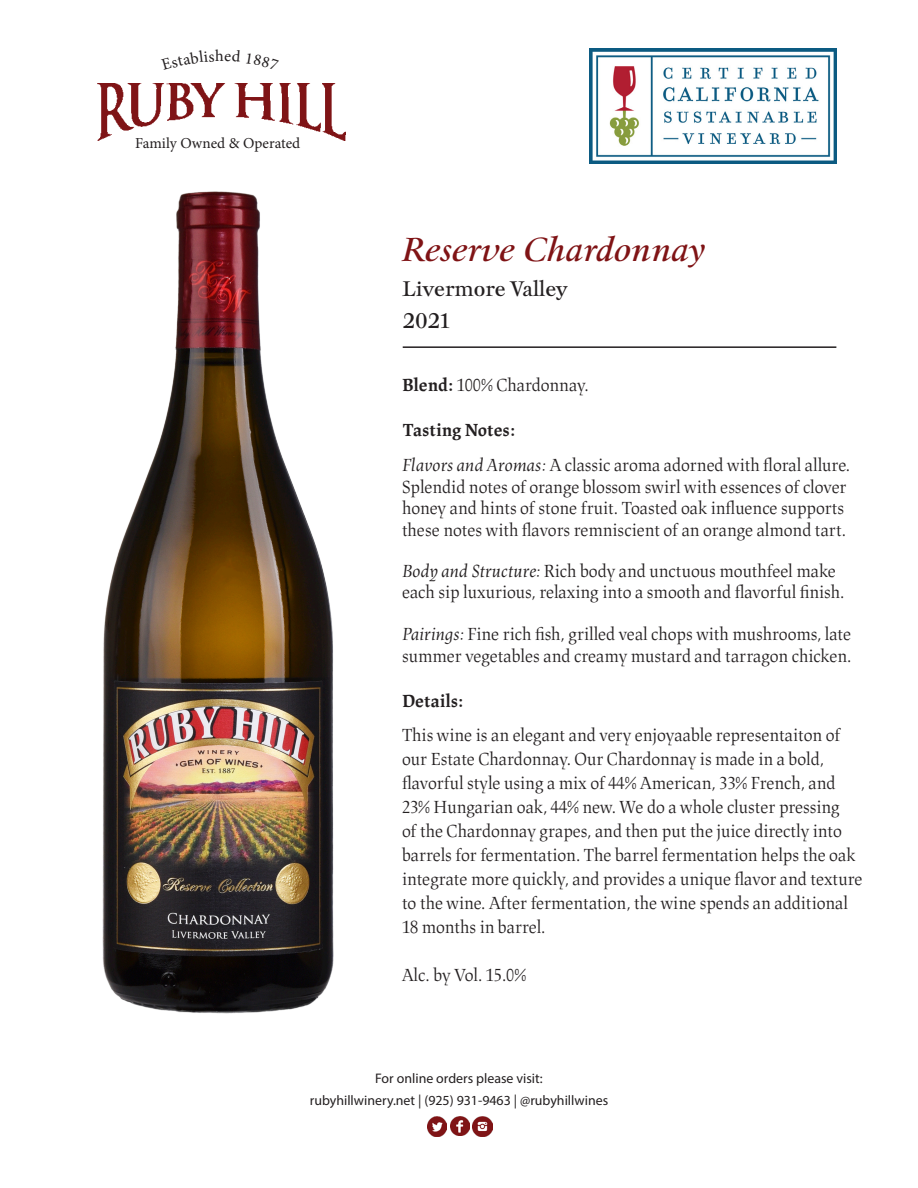
<style>
.page{position:relative;width:918px;height:1188px;background:#fff}
.page>*{position:absolute;margin:0;border:0;box-sizing:border-box;transform-origin:0 0}
.t1{font:italic 33px "Mauritius";color:#7f1315}
.t2{font:21px "Mauritius";color:#231f20}
.t3{font:18px/24px "Lapture Display";color:#231f20}
.t4{font:700 18px "Lapture Display";color:#231f20}
.t5{font:15.3px "Minion Pro";color:#231f20}
.t6{font:13.95px "Myriad Pro";color:#231f20}
.s1{font-weight:700}
.s2{font-style:italic}
</style>
<div class="page">
<img style="left:97px;top:83px;width:248px;height:58px">
<div style="left:156px;top:126px;width:135px;height:29px;background:#fff;border-radius:50%"></div>
<div style="left:155px;top:125px;width:137px;height:31px;border:2px solid #fff;border-radius:50%"></div>
<img style="left:427px;top:1117px;width:19px;height:19px">
<img style="left:473px;top:1116px;width:20px;height:20px">
<img style="left:450px;top:1116px;width:20px;height:20px">
<hr style="left:403px;top:346px;width:433px;height:2px;background:#231f20">
<img style="left:102px;top:191px;width:415px;height:823px">
<img style="left:589px;top:48px;width:247px;height:115px">
<p class="t5" style="left:135px;top:133px;width:167px">Family Owned &amp; Operated</p>
<p class="t1" style="left:402px;top:228px;width:305px">Reserve Chardonnay</p>
<p class="t2" style="left:402px;top:276px;width:167px">Livermore Valley</p>
<p class="t2" style="left:403px;top:307px;width:48px">2021</p>
<p class="t3" style="left:402px;top:373px;width:188px"><span class="s1">Blend:</span> 100% Chardonnay.</p>
<p class="t4" style="left:403px;top:419px;width:114px">Tasting Notes:</p>
<p class="t3" style="left:402px;top:455px;width:450px;line-height:21.6px"><span class="s2">Flavors and Aromas:</span> A classic aroma adorned with floral allure.<br>Splendid notes of orange blossom swirl with essences of clover honey and hints of stone fruit. Toasted oak influence supports these notes with flavors remniscient of an orange almond tart.</p>
<p class="t3" style="left:402px;top:560px;width:444px;line-height:21.6px"><span class="s2">Body and Structure:</span> Rich body and unctuous mouthfeel make each sip luxurious, relaxing into a smooth and flavorful finish.</p>
<p class="t3" style="left:402px;top:624px;width:451px;line-height:21.6px"><span class="s2">Pairings:</span> Fine rich fish, grilled veal chops with mushrooms, late summer vegetables and creamy mustard and tarragon chicken.</p>
<p class="t4" style="left:402px;top:690px;width:63px">Details:</p>
<p class="t3" style="left:402px;top:723px;width:462px">This wine is an elegant and very enjoyaable representaiton of our Estate Chardonnay. Our Chardonnay is made in a bold, flavorful style using a mix of 44% American, 33% French, and 23% Hungarian oak, 44% new. We do a whole cluster pressing<br>of the Chardonnay grapes, and then put the juice directly into barrels for fermentation. The barrel fermentation helps the oak integrate more quickly, and provides a unique flavor and texture to the wine. After fermentation, the wine spends an additional 18 months in barrel.</p>
<p class="t3" style="left:402px;top:963px;width:126px">Alc. by Vol. 15.0%</p>
<p class="t6" style="left:375px;top:1070px;width:169px">For online orders please visit:</p>
<p class="t6" style="left:310px;top:1092px;width:300px">rubyhillwinery.net | (925) 931-9463 | @rubyhillwines</p>
</div>
